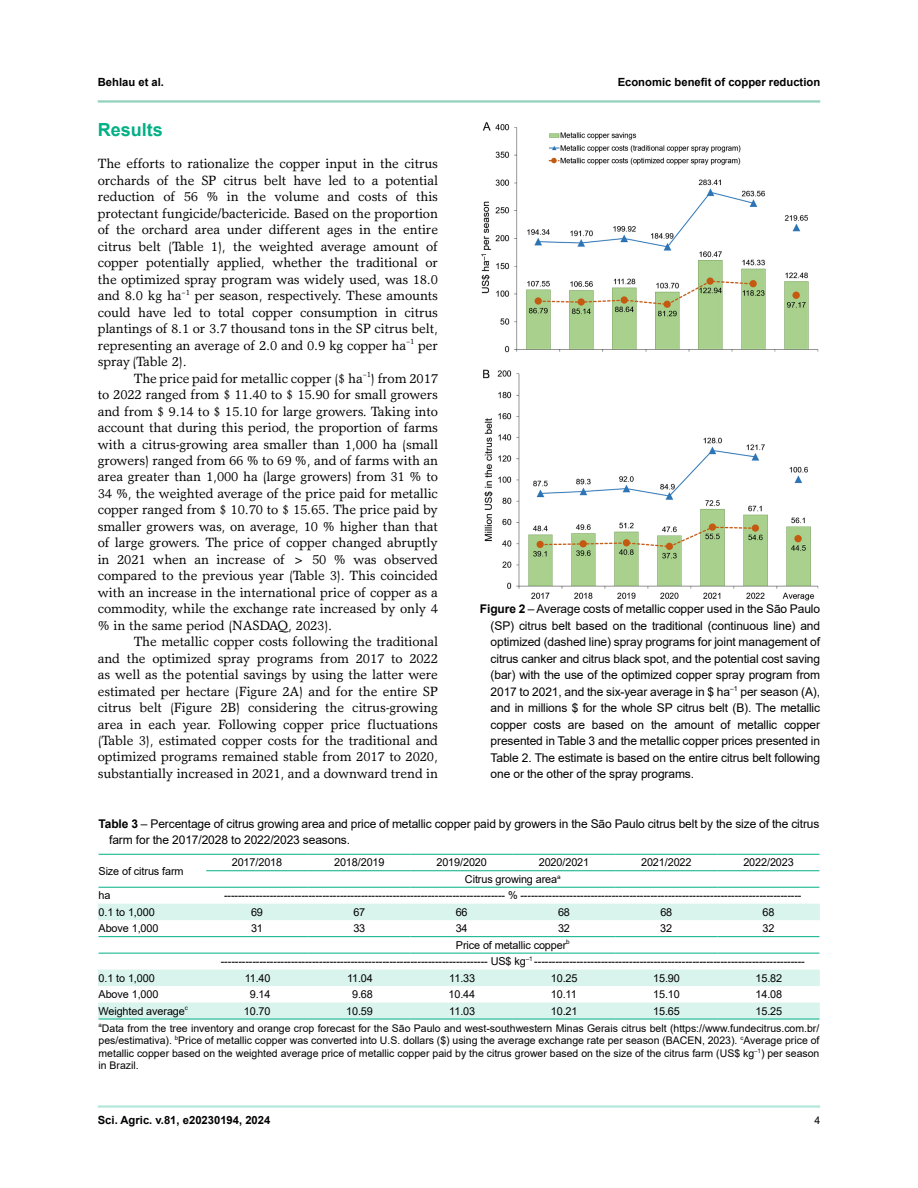
<style>
.page{position:relative;width:918px;height:1188px;background:#fff}
.page>*{position:absolute;margin:0;border:0;box-sizing:border-box;transform-origin:0 0}
.t1{font:700 18px "Arial";color:#00b085}
.t2{font:13.5px/16.5px "Garth Graphic";letter-spacing:-.01em;color:#000;text-align:justify}
.t3{font:12px/16.5px "Arial";letter-spacing:-.01em;color:#000}
.t4{font:700 11.25px "Arial";color:#000}
.t5{font:10.8px/16.5px "Arial";letter-spacing:-.01em;color:#000;text-align:center}
.t6{font:10.5px/12.6px "Arial";color:#000;text-align:justify}
.s1{font-weight:700}
</style>
<div class="page">
<hr style="left:98px;top:1105px;width:722px;height:3px;background:#b3e7db">
<hr style="left:98px;top:100px;width:722px;height:3px;background:#92d2bb">
<svg style="left:98px;top:853px;width:722px;height:167px"></svg>
<svg style="left:98px;top:904px;width:722px;height:115px"></svg>
<hr style="left:99px;top:854px;width:107px;height:1px;background:#00b085">
<hr style="left:206px;top:854px;width:102px;height:1px;background:#00b085">
<hr style="left:308px;top:854px;width:103px;height:1px;background:#00b085">
<hr style="left:411px;top:854px;width:102px;height:1px;background:#00b085">
<hr style="left:513px;top:854px;width:102px;height:1px;background:#00b085">
<hr style="left:615px;top:854px;width:103px;height:1px;background:#00b085">
<hr style="left:718px;top:854px;width:101px;height:1px;background:#00b085">
<hr style="left:206px;top:870px;width:102px;height:1px;background:#00b085">
<hr style="left:308px;top:870px;width:103px;height:1px;background:#00b085">
<hr style="left:411px;top:870px;width:102px;height:1px;background:#00b085">
<hr style="left:513px;top:870px;width:102px;height:1px;background:#00b085">
<hr style="left:615px;top:870px;width:103px;height:1px;background:#00b085">
<hr style="left:718px;top:870px;width:101px;height:1px;background:#00b085">
<hr style="left:99px;top:1019px;width:107px;height:1px;background:#00b085">
<hr style="left:206px;top:1019px;width:102px;height:1px;background:#00b085">
<hr style="left:308px;top:1019px;width:103px;height:1px;background:#00b085">
<hr style="left:411px;top:1019px;width:102px;height:1px;background:#00b085">
<hr style="left:513px;top:1019px;width:102px;height:1px;background:#00b085">
<hr style="left:615px;top:1019px;width:103px;height:1px;background:#00b085">
<hr style="left:718px;top:1019px;width:101px;height:1px;background:#00b085">
<hr style="left:99px;top:887px;width:107px;height:1px;background:#00b085">
<hr style="left:206px;top:887px;width:102px;height:1px;background:#00b085">
<hr style="left:308px;top:887px;width:103px;height:1px;background:#00b085">
<hr style="left:411px;top:887px;width:102px;height:1px;background:#00b085">
<hr style="left:513px;top:887px;width:102px;height:1px;background:#00b085">
<hr style="left:615px;top:887px;width:103px;height:1px;background:#00b085">
<hr style="left:718px;top:887px;width:101px;height:1px;background:#00b085">
<hr style="left:99px;top:936px;width:107px;height:1px;background:#00b085">
<hr style="left:206px;top:936px;width:102px;height:1px;background:#00b085">
<hr style="left:308px;top:936px;width:103px;height:1px;background:#00b085">
<hr style="left:411px;top:936px;width:102px;height:1px;background:#00b085">
<hr style="left:513px;top:936px;width:102px;height:1px;background:#00b085">
<hr style="left:615px;top:936px;width:103px;height:1px;background:#00b085">
<hr style="left:718px;top:936px;width:101px;height:1px;background:#00b085">
<hr style="left:99px;top:953px;width:107px;height:1px;background:#00b085">
<hr style="left:206px;top:953px;width:102px;height:1px;background:#00b085">
<hr style="left:308px;top:953px;width:103px;height:1px;background:#00b085">
<hr style="left:411px;top:953px;width:102px;height:1px;background:#00b085">
<hr style="left:513px;top:953px;width:102px;height:1px;background:#00b085">
<hr style="left:615px;top:953px;width:103px;height:1px;background:#00b085">
<hr style="left:718px;top:953px;width:101px;height:1px;background:#00b085">
<img style="left:481px;top:122px;width:338px;height:479px">
<p class="t4" style="left:98px;top:74px;width:68px">Behlau et al.</p>
<p class="t4" style="left:618px;top:74px;width:204px">Economic benefit of copper reduction</p>
<h1 class="t1" style="left:98px;top:117px;width:67px">Results</h1>
<p class="t2" style="left:98px;top:155px;width:342px">The efforts to rationalize the copper input in the citrus orchards of the SP citrus belt have led to a potential reduction of 56 % in the volume and costs of this protectant fungicide/bactericide. Based on the proportion of the orchard area under different ages in the entire citrus belt (Table 1), the weighted average amount of copper potentially applied, whether the traditional or the optimized spray program was widely used, was 18.0 and 8.0 kg ha<sup>–1</sup> per season, respectively. These amounts could have led to total copper consumption in citrus plantings of 8.1 or 3.7 thousand tons in the SP citrus belt, representing an average of 2.0 and 0.9 kg copper ha<sup>–1</sup> per spray (Table 2).</p>
<p class="t2" style="left:98px;top:370px;width:342px;text-indent:36px">The price paid for metallic copper ($ ha<sup>–1</sup>) from 2017 to 2022 ranged from $ 11.40 to $ 15.90 for small growers and from $ 9.14 to $ 15.10 for large growers. Taking into account that during this period, the proportion of farms with a citrus-growing area smaller than 1,000 ha (small growers) ranged from 66 % to 69 %, and of farms with an area greater than 1,000 ha (large growers) from 31 % to 34 %, the weighted average of the price paid for metallic copper ranged from $ 10.70 to $ 15.65. The price paid by smaller growers was, on average, 10 % higher than that of large growers. The price of copper changed abruptly in 2021 when an increase of &gt; 50 % was observed compared to the previous year (Table 3). This coincided with an increase in the international price of copper as a commodity, while the exchange rate increased by only 4 % in the same period (NASDAQ, 2023).</p>
<p class="t2" style="left:98px;top:633px;width:342px;text-indent:36px">The metallic copper costs following the traditional and the optimized spray programs from 2017 to 2022 as well as the potential savings by using the latter were estimated per hectare (Figure 2A) and for the entire SP citrus belt (Figure 2B) considering the citrus-growing area in each year. Following copper price fluctuations (Table 3), estimated copper costs for the traditional and optimized programs remained stable from 2017 to 2020, substantially increased in 2021, and a downward trend in</p>
<p class="t3" style="left:109px;top:815px;width:712px;text-indent:-11px"><span class="s1">Table 3</span> – Percentage of citrus growing area and price of metallic copper paid by growers in the São Paulo citrus belt by the size of the citrus farm for the 2017/2028 to 2022/2023 seasons.</p>
<p class="t5" style="left:99px;top:863px;width:87px">Size of citrus farm</p>
<p class="t3" style="left:491px;top:601px;width:331px;text-align:justify;text-indent:-11px"><span class="s1">Figure 2</span> – Average costs of metallic copper used in the São Paulo (SP) citrus belt based on the traditional (continuous line) and optimized (dashed line) spray programs for joint management of citrus canker and citrus black spot, and the potential cost saving (bar) with the use of the optimized copper spray program from 2017 to 2021, and the six-year average in $ ha<sup>–1</sup> per season (A), and in millions $ for the whole SP citrus belt (B). The metallic copper costs are based on the amount of metallic copper presented in Table 3 and the metallic copper prices presented in Table 2. The estimate is based on the entire citrus belt following one or the other of the spray programs.</p>
<p class="t5" style="left:232px;top:854px;width:52px">2017/2018</p>
<p class="t5" style="left:334px;top:854px;width:52px">2018/2019</p>
<p class="t5" style="left:436px;top:854px;width:52px">2019/2020</p>
<p class="t5" style="left:539px;top:854px;width:52px">2020/2021</p>
<p class="t5" style="left:641px;top:854px;width:52px">2021/2022</p>
<p class="t5" style="left:743px;top:854px;width:52px">2022/2023</p>
<p class="t5" style="left:465px;top:871px;width:97px">Citrus growing area<sup>a</sup></p>
<p class="t5" style="left:99px;top:887px;width:13px">ha</p>
<p class="t5" style="left:224px;top:887px;width:579px">-------------------------------------------------------------------------------- % --------------------------------------------------------------------------------</p>
<p class="t5" style="left:99px;top:904px;width:58px">0.1 to 1,000</p>
<p class="t5" style="left:251px;top:904px;width:13px">69</p>
<p class="t5" style="left:353px;top:904px;width:13px">67</p>
<p class="t5" style="left:456px;top:904px;width:13px">66</p>
<p class="t5" style="left:558px;top:904px;width:13px">68</p>
<p class="t5" style="left:660px;top:904px;width:13px">68</p>
<p class="t5" style="left:763px;top:904px;width:13px">68</p>
<p class="t5" style="left:99px;top:920px;width:61px">Above 1,000</p>
<p class="t5" style="left:251px;top:920px;width:13px">31</p>
<p class="t5" style="left:353px;top:920px;width:13px">33</p>
<p class="t5" style="left:456px;top:920px;width:13px">34</p>
<p class="t5" style="left:558px;top:920px;width:13px">32</p>
<p class="t5" style="left:660px;top:920px;width:13px">32</p>
<p class="t5" style="left:763px;top:920px;width:13px">32</p>
<p class="t5" style="left:221px;top:937px;width:586px">Price of metallic copper<sup>b<br></sup>---------------------------------------------------------------------------- US$ kg<sup>–1</sup> -----------------------------------------------------------------------------</p>
<p class="t5" style="left:99px;top:970px;width:58px">0.1 to 1,000</p>
<p class="t5" style="left:245px;top:970px;width:27px">11.40</p>
<p class="t5" style="left:347px;top:970px;width:27px">11.04</p>
<p class="t5" style="left:449px;top:970px;width:27px">11.33</p>
<p class="t5" style="left:551px;top:970px;width:28px">10.25</p>
<p class="t5" style="left:653px;top:970px;width:28px">15.90</p>
<p class="t5" style="left:755px;top:970px;width:28px">15.82</p>
<p class="t5" style="left:99px;top:986px;width:61px">Above 1,000</p>
<p class="t5" style="left:250px;top:986px;width:22px">9.14</p>
<p class="t5" style="left:352px;top:986px;width:22px">9.68</p>
<p class="t5" style="left:449px;top:986px;width:28px">10.44</p>
<p class="t5" style="left:551px;top:986px;width:27px">10.11</p>
<p class="t5" style="left:653px;top:986px;width:28px">15.10</p>
<p class="t5" style="left:755px;top:986px;width:28px">14.08</p>
<p class="t5" style="left:99px;top:1003px;width:91px">Weighted average<sup>c</sup></p>
<p class="t5" style="left:244px;top:1003px;width:28px">10.70</p>
<p class="t5" style="left:346px;top:1003px;width:28px">10.59</p>
<p class="t5" style="left:449px;top:1003px;width:27px">11.03</p>
<p class="t5" style="left:551px;top:1003px;width:28px">10.21</p>
<p class="t5" style="left:653px;top:1003px;width:28px">15.65</p>
<p class="t5" style="left:755px;top:1003px;width:28px">15.25</p>
<p class="t6" style="left:99px;top:1022px;width:722px"><sup>a</sup>Data from the tree inventory and orange crop forecast for the São Paulo and west-southwestern Minas Gerais citrus belt (https://www.fundecitrus.com.br/ pes/estimativa). <sup>b</sup>Price of metallic copper was converted into U.S. dollars ($) using the average exchange rate per season (BACEN, 2023). <sup>c</sup>Average price of metallic copper based on the weighted average price of metallic copper paid by the citrus grower based on the size of the citrus farm (US$ kg<sup>–1</sup>) per season in Brazil.</p>
<p class="t4" style="left:98px;top:1112px;width:174px">Sci. Agric. v.81, e20230194, 2024</p>
<p class="t6" style="left:814px;top:1114px;width:7px">4</p>
</div>
